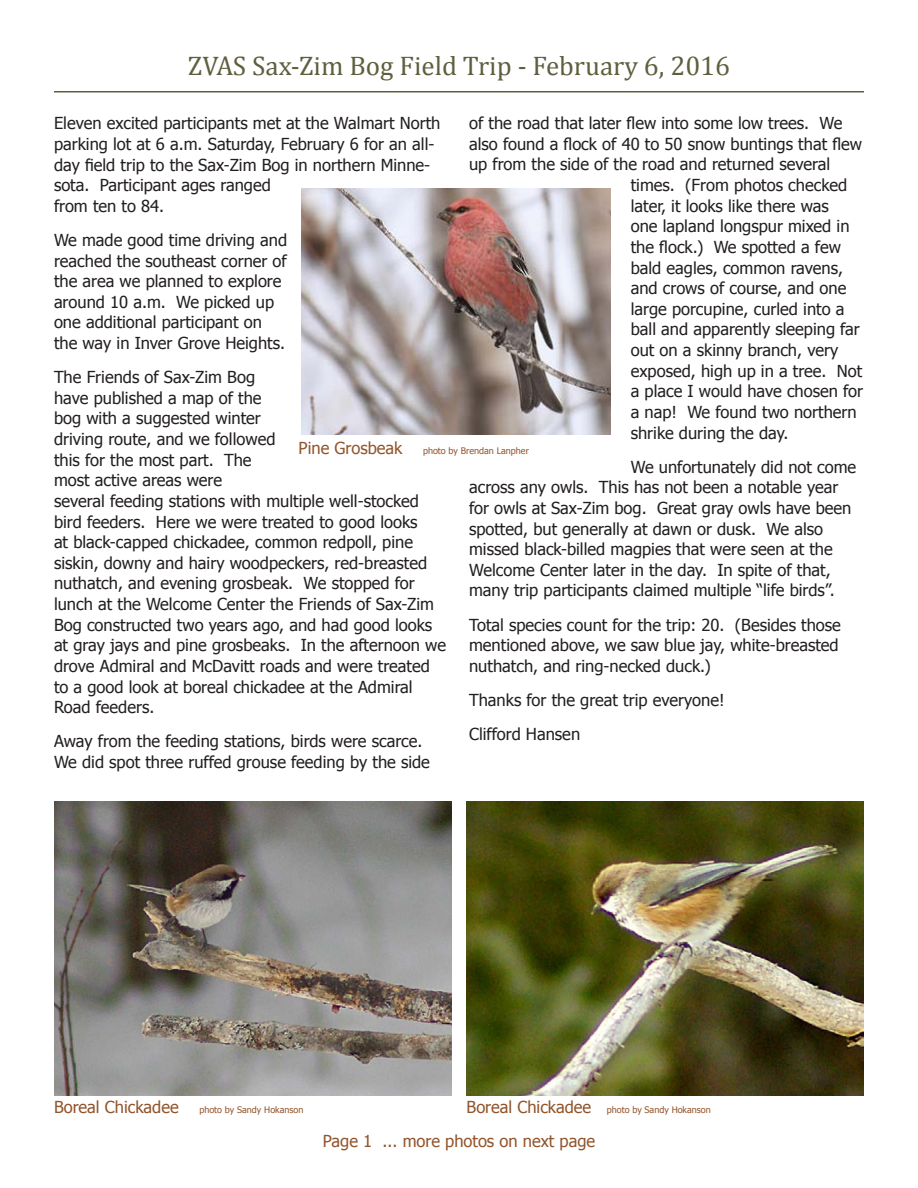
<style>
.page{position:relative;width:918px;height:1188px;background:#fff}
.page>*{position:absolute;margin:0;border:0;box-sizing:border-box;transform-origin:0 0}
.t1{font:27px "Cambria";color:#5f5f3e}
.t2{font:16.5px/20.7px "Tahoma";color:#231f20}
.t3{font:16.5px "Tahoma";color:#92542b}
.t4{font:9px "Tahoma";color:#92542b}
.s1{font-size:16.5px}
</style>
<div class="page">
<img style="left:302px;top:189px;width:309px;height:245px">
<hr style="left:54px;top:91px;width:810px;height:1px;background:#5f5f3e">
<img style="left:54px;top:801px;width:397px;height:294px">
<img style="left:467px;top:801px;width:397px;height:294px">
<h1 class="t1" style="left:188px;top:50px;width:544px">ZVAS Sax-Zim Bog Field Trip - February 6, 2016</h1>
<p class="t2" style="left:469px;top:114px;width:375px">of the road that later flew into some low trees. We</p>
<p class="t2" style="left:469px;top:134px;width:394px">also found a flock of 40 to 50 snow buntings that flew</p>
<p class="t2" style="left:469px;top:155px;width:363px">up from the side of the road and returned several</p>
<p class="t2" style="left:631px;top:176px;width:218px">times. (From photos checked</p>
<p class="t2" style="left:631px;top:196px;width:200px">later, it looks like there was</p>
<p class="t2" style="left:631px;top:217px;width:220px">one lapland longspur mixed in</p>
<p class="t2" style="left:631px;top:238px;width:212px">the flock.) We spotted a few</p>
<p class="t2" style="left:631px;top:258px;width:214px">bald eagles, common ravens,</p>
<p class="t2" style="left:631px;top:279px;width:217px">and crows of course, and one</p>
<p class="t2" style="left:631px;top:299px;width:215px">large porcupine, curled into a</p>
<p class="t2" style="left:631px;top:320px;width:231px">ball and apparently sleeping far</p>
<p class="t2" style="left:631px;top:341px;width:209px">out on a skinny branch, very</p>
<p class="t2" style="left:631px;top:361px;width:233px">exposed, high up in a tree. Not</p>
<p class="t2" style="left:631px;top:382px;width:234px">a place I would have chosen for</p>
<p class="t2" style="left:631px;top:403px;width:227px">a nap! We found two northern</p>
<p class="t2" style="left:631px;top:423px;width:159px">shrike during the day.</p>
<p class="t2" style="left:469px;top:457px;width:389px;text-indent:162px">We unfortunately did not come across any owls. This has not been a notable year for owls at Sax-Zim bog. Great gray owls have been spotted, but generally at dawn or dusk. We also missed black-billed magpies that were seen at the Welcome Center later in the day. In spite of that, many trip participants claimed multiple “life birds”.</p>
<p class="t2" style="left:469px;top:615px;width:373px">Total species count for the trip: 20. (Besides those mentioned above, we saw blue jay, white-breasted nuthatch, and ring-necked duck.)</p>
<p class="t2" style="left:469px;top:684px;width:257px;line-height:34px">Thanks for the great trip everyone!<br>Clifford Hansen</p>
<p class="t2" style="left:54px;top:114px;width:388px">Eleven excited participants met at the Walmart North parking lot at 6 a.m. Saturday, February 6 for an all&shy;day field trip to the Sax-Zim Bog in northern Minne&shy;sota. Participant ages ranged<br>from ten to 84.</p>
<p class="t2" style="left:54px;top:230px;width:235px">We made good time driving and reached the southeast corner of the area we planned to explore around 10 a.m. We picked up one additional participant on the way in Inver Grove Heights.</p>
<p class="t2" style="left:54px;top:368px;width:394px">The Friends of Sax-Zim Bog<br>have published a map of the<br>bog with a suggested winter<br>driving route, and we followed<br>this for the most part. The<br>most active areas were<br>several feeding stations with multiple well-stocked bird feeders. Here we were treated to good looks<br>at black-capped chickadee, common redpoll, pine siskin, downy and hairy woodpeckers, red-breasted nuthatch, and evening grosbeak. We stopped for lunch at the Welcome Center the Friends of Sax-Zim Bog constructed two years ago, and had good looks at gray jays and pine grosbeaks. In the afternoon we drove Admiral and McDavitt roads and were treated to a good look at boreal chickadee at the Admiral Road feeders.</p>
<p class="t2" style="left:54px;top:732px;width:377px">Away from the feeding stations, birds were scarce.<br>We did spot three ruffed grouse feeding by the side</p>
<p class="t4" style="left:299px;top:444px;width:232px"><span class="s1">Pine Grosbeak</span> photo by Brendan Lanpher</p>
<p class="t4" style="left:54px;top:1104px;width:251px"><span class="s1">Boreal Chickadee</span> photo by Sandy Hokanson</p>
<p class="t4" style="left:467px;top:1104px;width:246px"><span class="s1">Boreal Chickadee</span> photo by Sandy Hokanson</p>
<p class="t3" style="left:323px;top:1130px;width:274px">Page 1 ... more photos on next page</p>
</div>
